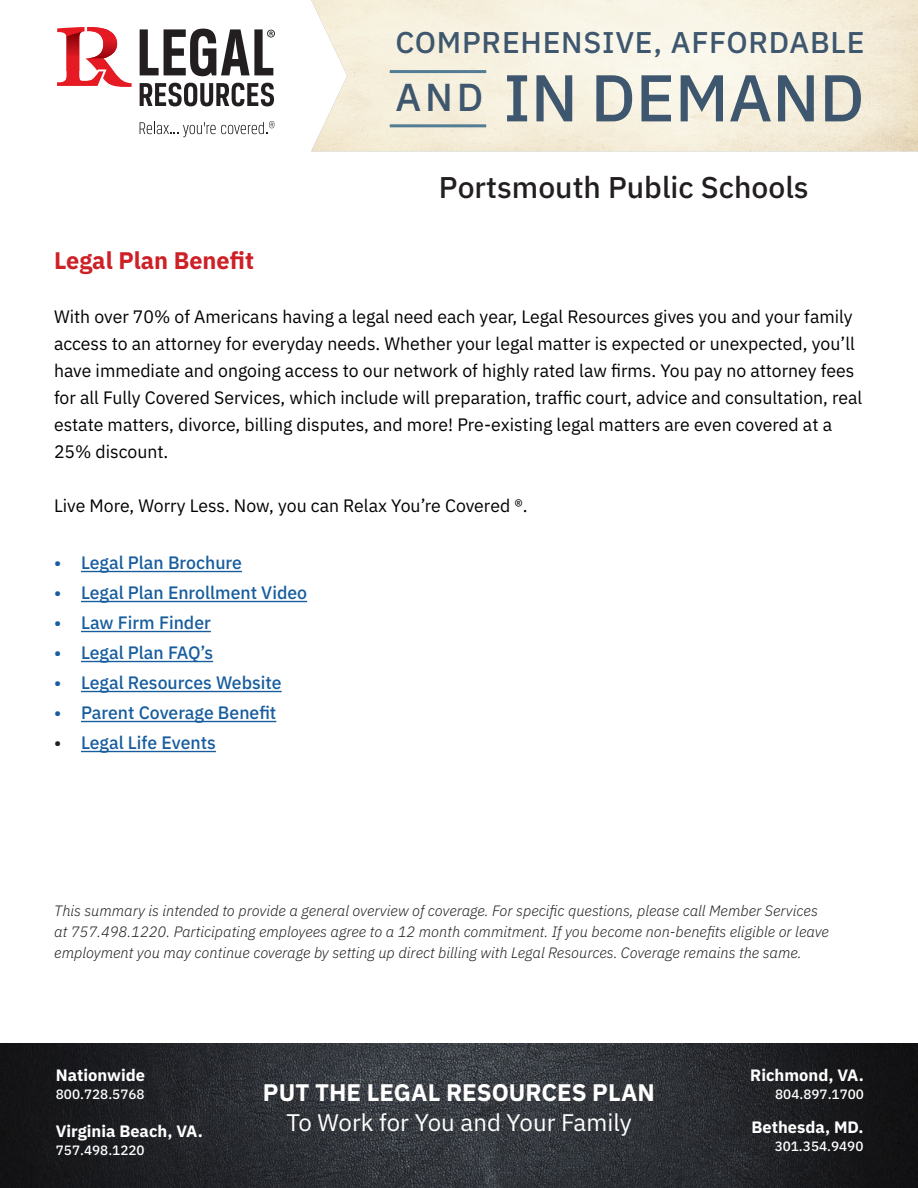
<style>
.page{position:relative;width:918px;height:1188px;background:#fff}
.page>*{position:absolute;margin:0;border:0;box-sizing:border-box;transform-origin:0 0}
.t1{font:500 66px "IBM Plex Sans";color:#3e576e}
.t2{font:500 30px "IBM Plex Sans";letter-spacing:.025em;color:#3e576e}
.t3{font:500 30px "IBM Plex Sans";color:#231f20}
.t4{font:24px "IBM Plex Sans";color:#fff}
.t5{font:700 24px "IBM Plex Sans";color:#fff}
.t6{font:700 24px "IBM Plex Sans";color:#cd2027}
.t7{font:18px/27px "IBM Plex Sans";color:#000}
.t8{font:500 18px "IBM Plex Sans";color:#175d9e}
.t9{font:700 16.5px "IBM Plex Sans";color:#fff}
.t10{font:italic 300 15px/21px "IBM Plex Sans";color:#231f20}
.t11{font:500 13.5px "IBM Plex Sans";color:#fff}
.s1{color:#231f20}
</style>
<div class="page">
<img style="left:311px;top:0;width:607px;height:151px">
<hr style="left:81px;top:571px;width:161px;height:1px;background:#175d9e">
<hr style="left:81px;top:601px;width:226px;height:1px;background:#175d9e">
<hr style="left:81px;top:631px;width:130px;height:1px;background:#175d9e">
<hr style="left:81px;top:661px;width:132px;height:1px;background:#175d9e">
<hr style="left:81px;top:691px;width:201px;height:1px;background:#175d9e">
<hr style="left:81px;top:721px;width:195px;height:1px;background:#175d9e">
<hr style="left:81px;top:751px;width:135px;height:1px;background:#175d9e">
<img style="left:0;top:1043px;width:918px;height:145px">
<hr style="left:390px;top:70px;width:96px;height:3px;background:#537d94">
<hr style="left:390px;top:124px;width:96px;height:3px;background:#537d94">
<svg style="left:140px;top:83px;width:134px;height:23px"></svg>
<svg style="left:140px;top:29px;width:135px;height:47px"></svg>
<svg style="left:57px;top:27px;width:75px;height:60px"></svg>
<svg style="left:140px;top:121px;width:134px;height:16px"></svg>
<p class="t2" style="left:395px;top:19px;width:471px">COMPREHENSIVE, AFFORDABLE</p>
<p class="t1" style="left:395px;top:47px;width:471px"><sup>AND</sup> IN DEMAND</p>
<p class="t3" style="left:439px;top:164px;width:371px">Portsmouth Public Schools</p>
<p class="t6" style="left:54px;top:242px;width:202px">Legal Plan Benefit</p>
<p class="t7" style="left:54px;top:302px;width:810px">With over 70% of Americans having a legal need each year, Legal Resources gives you and your family access to an attorney for everyday needs. Whether your legal matter is expected or unexpected, you’ll have immediate and ongoing access to our network of highly rated law firms. You pay no attorney fees for all Fully Covered Services, which include will preparation, traffic court, advice and consultation, real estate matters, divorce, billing disputes, and more! Pre-existing legal matters are even covered at a 25% discount.</p>
<p class="t7" style="left:54px;top:491px;width:475px">Live More, Worry Less. Now, you can Relax You’re Covered ®.</p>
<p class="t8" style="left:54px;top:549px;width:190px">• Legal Plan Brochure</p>
<p class="t8" style="left:54px;top:579px;width:255px">• Legal Plan Enrollment Video</p>
<p class="t8" style="left:54px;top:609px;width:158px">• Law Firm Finder</p>
<p class="t8" style="left:54px;top:639px;width:161px">• Legal Plan FAQ’s</p>
<p class="t8" style="left:54px;top:669px;width:229px">• Legal Resources Website</p>
<p class="t8" style="left:54px;top:699px;width:224px">• Parent Coverage Benefit</p>
<p class="t8" style="left:54px;top:729px;width:163px"><span class="s1">•</span> Legal Life Events</p>
<p class="t10" style="left:54px;top:899px;width:776px">This summary is intended to provide a general overview of coverage. For specific questions, please call Member Services at 757.498.1220. Participating employees agree to a 12 month commitment. If you become non-benefits eligible or leave employment you may continue coverage by setting up direct billing with Legal Resources. Coverage remains the same.</p>
<p class="t9" style="left:56px;top:1062px;width:91px">Nationwide</p>
<p class="t11" style="left:56px;top:1084px;width:90px">800.728.5768</p>
<p class="t9" style="left:56px;top:1118px;width:149px">Virginia Beach, VA.</p>
<p class="t11" style="left:56px;top:1140px;width:90px">757.498.1220</p>
<p class="t5" style="left:263px;top:1073px;width:394px">PUT THE LEGAL RESOURCES PLAN</p>
<p class="t4" style="left:286px;top:1104px;width:347px">To Work for You and Your Family</p>
<p class="t9" style="left:750px;top:1062px;width:115px">Richmond, VA.</p>
<p class="t11" style="left:775px;top:1084px;width:90px">804.897.1700</p>
<p class="t9" style="left:751px;top:1114px;width:114px">Bethesda, MD.</p>
<p class="t11" style="left:775px;top:1136px;width:90px">301.354.9490</p>
</div>
